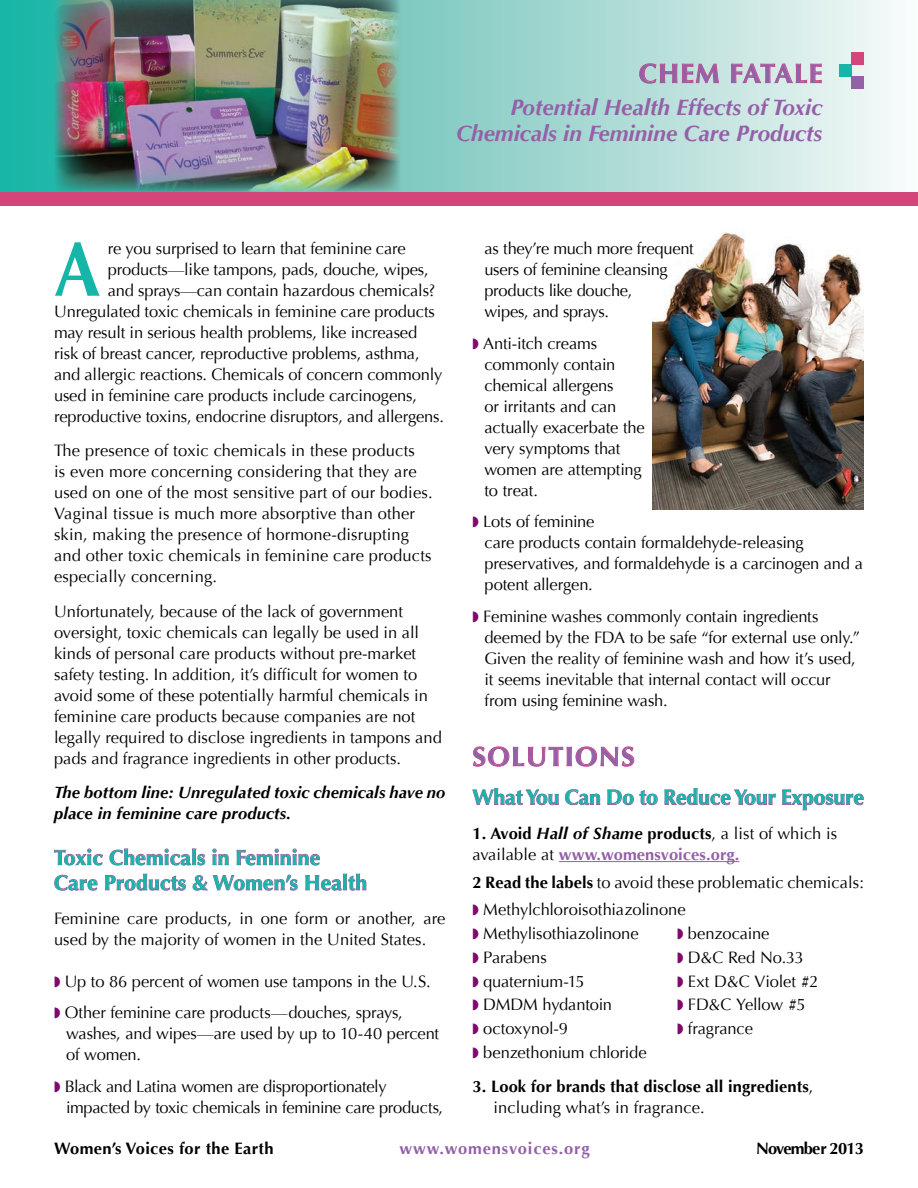
<style>
.page{position:relative;width:918px;height:1188px;background:#fff}
.page>*{position:absolute;margin:0;border:0;box-sizing:border-box;transform-origin:0 0}
.t1{font:700 77.85px "Optima";color:#15b6a7;scale:.9 1}
.t2{font:700 27px "Optima";letter-spacing:.05em;color:#9460a8}
.t3{font:italic 700 22.5px/25.8px "Optima";color:#9460a8;text-align:right}
.t4{font:700 21px/25.2px "Optima";color:#15b6a7}
.t5{font:16.5px/21px "Optima";letter-spacing:-.01em;color:#000001}
.t6{font:16.5px/21px "Optima";letter-spacing:.01em;color:#000001}
.t7{font:700 16.5px/21px "Optima";letter-spacing:.005em;color:#000001}
.t8{font:italic 700 16.5px/21px "Optima";letter-spacing:.01em;color:#000001}
.t9{font:700 16.5px "Optima";letter-spacing:.05em;color:#9460a8}
.t10{font:700 16.5px "Optima";letter-spacing:-.05em;color:#000001}
.s1{font-weight:700}
.s2{font-weight:700;font-style:italic}
.s3{font-weight:700;color:#9460a8}
.s4{font-weight:400}
.s5{color:#000001}
</style>
<div class="page">
<img style="left:653px;top:232px;width:211px;height:277px">
<div style="left:0;top:192px;width:918px;height:13px;background:#d4457b"></div>
<svg style="left:0;top:0;width:899px;height:192px;background:#a5dad4"></svg>
<svg style="left:639px;top:55px;width:80px;height:29px;background:#c0c5cb"></svg>
<svg style="left:731px;top:63px;width:91px;height:21px;background:#d3c3cd"></svg>
<div style="left:840px;top:65px;width:12px;height:12px;background:#15b6a7"></div>
<div style="left:852px;top:77px;width:12px;height:12px;background:#9460a8"></div>
<div style="left:852px;top:53px;width:12px;height:12px;background:#d4457b"></div>
<img style="left:55px;top:0;width:345px;height:192px">
<svg style="left:54px;top:848px;width:152px;height:18px"></svg>
<svg style="left:212px;top:848px;width:17px;height:18px"></svg>
<svg style="left:236px;top:848px;width:84px;height:18px"></svg>
<svg style="left:54px;top:874px;width:44px;height:17px"></svg>
<svg style="left:105px;top:873px;width:81px;height:18px"></svg>
<svg style="left:192px;top:874px;width:106px;height:17px"></svg>
<svg style="left:305px;top:873px;width:62px;height:18px"></svg>
<hr style="left:559px;top:861px;width:180px;height:1px;background:#9460a8">
<svg style="left:473px;top:746px;width:162px;height:21px"></svg>
<svg style="left:472px;top:788px;width:87px;height:18px"></svg>
<svg style="left:565px;top:789px;width:36px;height:17px"></svg>
<svg style="left:607px;top:789px;width:51px;height:17px"></svg>
<svg style="left:664px;top:788px;width:112px;height:18px"></svg>
<svg style="left:782px;top:789px;width:82px;height:22px"></svg>
<h2 class="t2" style="left:639px;top:58px;width:185px">chem Fatale</h2>
<h3 class="t3" style="left:456px;top:95px;width:368px">Potential Health Effects of Toxic<br>Chemicals in Feminine Care Products</h3>
<h1 class="t1" style="left:54px;top:224px;width:51px">A</h1>
<p class="t5" style="left:108px;top:238px;width:299px">re you surprised to learn that feminine care</p>
<p class="t5" style="left:108px;top:259px;width:323px">products—like tampons, pads, douche, wipes,</p>
<p class="t5" style="left:108px;top:280px;width:329px">and sprays—can contain hazardous chemicals?</p>
<p class="t5" style="left:54px;top:301px;width:382px">Unregulated toxic chemicals in feminine care products</p>
<p class="t5" style="left:54px;top:322px;width:365px">may result in serious health problems, like increased</p>
<p class="t5" style="left:54px;top:343px;width:367px">risk of breast cancer, reproductive problems, asthma,</p>
<p class="t5" style="left:54px;top:364px;width:390px">and allergic reactions. Chemicals of concern commonly</p>
<p class="t5" style="left:54px;top:385px;width:364px">used in feminine care products include carcinogens,</p>
<p class="t5" style="left:54px;top:406px;width:392px">reproductive toxins, endocrine disruptors, and allergens.</p>
<p class="t6" style="left:54px;top:440px;width:380px">The presence of toxic chemicals in these products<br>is even more concerning considering that they are used on one of the most sensitive part of our bodies.<br>Vaginal tissue is much more absorptive than other skin, making the presence of hormone-disrupting and other toxic chemicals in feminine care products especially concerning.</p>
<p class="t5" style="left:54px;top:601px;width:389px">Unfortunately, because of the lack of government oversight, toxic chemicals can legally be used in all kinds of personal care products without pre-market safety testing. In addition, it’s difficult for women to avoid some of these potentially harmful chemicals in feminine care products because companies are not legally required to disclose ingredients in tampons and pads and fragrance ingredients in other products.</p>
<p class="t8" style="left:54px;top:782px;width:393px">The bottom line: Unregulated toxic chemicals have no place in feminine care products.</p>
<p class="t4" style="left:54px;top:845px;width:315px">Toxic Chemicals in Feminine<br>Care Products &amp; Women’s H ealth</p>
<p class="t5" style="left:54px;top:909px;width:393px">Feminine care products, in one form or another, are used by the majority of women in the United States.</p>
<p class="t5" style="left:65px;top:965px;width:367px;line-height:31.8px">Up to 86 percent of women use tampons in the U.S.<br>Other feminine care products—douches, sprays,</p>
<p class="t5" style="left:66px;top:1024px;width:375px">washes, and wipes—are used by up to 10-40 percent of women.</p>
<p class="t5" style="left:65px;top:1076px;width:380px">Black and Latina women are disproportionately impacted by toxic chemicals in feminine care products,</p>
<p class="t5" style="left:484px;top:238px;width:211px">as they’re much more frequent users of feminine cleansing products like douche,<br>wipes, and sprays.</p>
<p class="t5" style="left:483px;top:333px;width:163px">Anti-itch creams commonly contain chemical allergens<br>or irritants and can actually exacerbate the very symptoms that women are attempting to treat.</p>
<p class="t5" style="left:483px;top:511px;width:381px">Lots of feminine<br>care products contain formaldehyde-releasing preservatives, and formaldehyde is a carcinogen and a potent allergen.</p>
<p class="t5" style="left:483px;top:606px;width:378px">Feminine washes commonly contain ingredients deemed by the FDA to be safe “for external use only.” Given the reality of feminine wash and how it’s used, it seems inevitable that internal contact will occur from using feminine wash.</p>
<h2 class="t2" style="left:472px;top:741px;width:161px">Solutions</h2>
<p class="t4" style="left:472px;top:785px;width:393px">What You Can Do to Reduce Your Exposure</p>
<p class="t5" style="left:472px;top:823px;width:366px"><span class="s1">1. Avoid</span> <span class="s2">Hall of Shame</span> <span class="s1">products</span>, a list of which is available at <span class="s3">www.womensvoices.org.</span></p>
<p class="t5" style="left:483px;top:868px;width:382px;line-height:27.8px;text-indent:-11px"><span class="s1">2 Read the labels</span> to avoid these problematic chemicals:<br>Methylchloroisothiazolinone</p>
<p class="t5" style="left:483px;top:922px;width:165px;line-height:23.7px">Methylisothiazolinone<br>Parabens quaternium-15<br>DMDM hydantoin octoxynol-9 benzethonium chloride</p>
<p class="t5" style="left:688px;top:922px;width:132px;line-height:23.7px">benzocaine<br>D&amp;C Red No.33<br>Ext D&amp;C Violet #2<br>FD&amp;C Yellow #5 fragrance</p>
<p class="t7" style="left:494px;top:1076px;width:321px;text-indent:-21px">3. Look for brands that disclose all ingredients<span class="s4">, including what’s in fragrance.</span></p>
<p class="t7" style="left:54px;top:1138px;width:221px">Women’s Voices for the Earth</p>
<p class="t9" style="left:400px;top:1139px;width:228px">www.womensvoices.org <span class="s5">N</span></p>
<p class="t10" style="left:768px;top:1139px;width:97px">ovember 2013</p>
</div>
